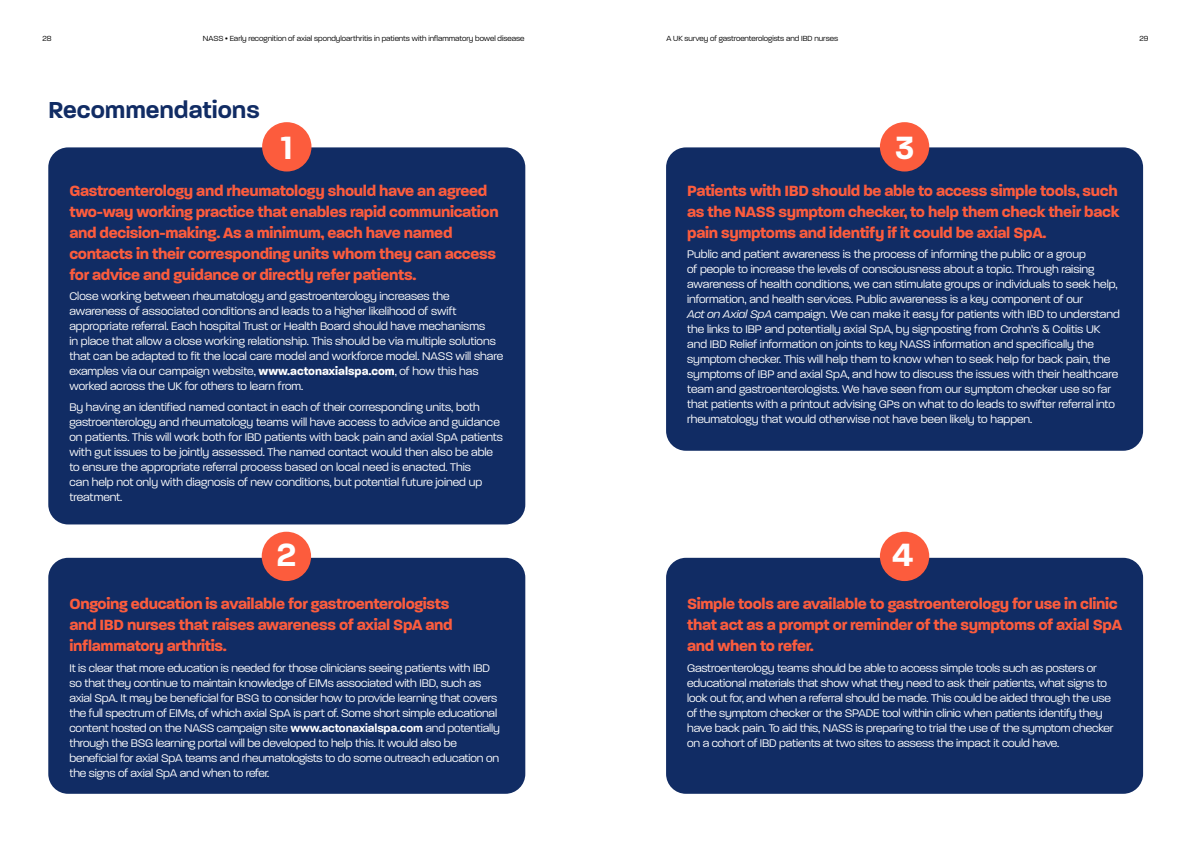
<style>
.page{position:relative;width:1191px;height:842px;background:#fff}
.page>*{position:absolute;margin:0;border:0;box-sizing:border-box;transform-origin:0 0}
.t1{font:600 34.9px "Paralucent";color:#fff}
.t2{font:600 25px "Paralucent";color:#112c64}
.t3{font:700 16px/21px "Paralucent";letter-spacing:-.02em;color:#fc5c3d}
.t4{font:300 12px/15px "Paralucent";color:#fff}
.t5{font:300 8px "Paralucent";color:#000}
.s1{font-weight:700}
.s2{font-style:italic}
.s3{font-weight:600}
</style>
<div class="page">
<div style="left:666px;top:147px;width:477px;height:304px;background:#112c64;border-radius:20px"></div>
<div style="left:666px;top:558px;width:477px;height:236px;background:#112c64;border-radius:20px"></div>
<div style="left:48px;top:147px;width:477px;height:377px;background:#112c64;border-radius:20px"></div>
<div style="left:48px;top:558px;width:477px;height:236px;background:#112c64;border-radius:20px"></div>
<div style="left:262px;top:122px;width:49px;height:49px;background:#fc5c3d;border-radius:50%"></div>
<div style="left:262px;top:532px;width:49px;height:49px;background:#fc5c3d;border-radius:50%"></div>
<div style="left:880px;top:122px;width:49px;height:49px;background:#fc5c3d;border-radius:50%"></div>
<div style="left:880px;top:532px;width:49px;height:49px;background:#fc5c3d;border-radius:50%"></div>
<p class="t5" style="left:43px;top:34px;width:11px">28</p>
<p class="t5" style="left:203px;top:34px;width:323px">NASS • Early recognition of axial spondyloarthritis in patients with inflammatory bowel disease</p>
<p class="t5" style="left:666px;top:34px;width:173px">A UK survey of gastroenterologists and IBD nurses</p>
<p class="t5" style="left:1139px;top:34px;width:11px">29</p>
<p class="t2" style="left:48px;top:95px;width:213px">Recommendations</p>
<p class="t1" style="left:281px;top:126px;width:14px">1</p>
<p class="t1" style="left:894px;top:126px;width:21px">3</p>
<p class="t3" style="left:69px;top:180px;width:431px">Gastroenterology and rheumatology should have an agreed two-way working practice that enables rapid communication and decision-making. As a minimum, each have named contacts in their corresponding units whom they can access for advice and guidance or directly refer patients.</p>
<p class="t4" style="left:69px;top:289px;width:435px">Close working between rheumatology and gastroenterology increases the awareness of associated conditions and leads to a higher likelihood of swift appropriate referral. Each hospital Trust or Health Board should have mechanisms<br>in place that allow a close working relationship. This should be via multiple solutions that can be adapted to fit the local care model and workforce model. NASS will share examples via our campaign website, <span class="s1">www.actonaxialspa.com</span>, of how this has worked across the UK for others to learn from.</p>
<p class="t4" style="left:69px;top:399px;width:435px">By having an identified named contact in each of their corresponding units, both gastroenterology and rheumatology teams will have access to advice and guidance on patients. This will work both for IBD patients with back pain and axial SpA patients with gut issues to be jointly assessed. The named contact would then also be able to ensure the appropriate referral process based on local need is enacted. This<br>can help not only with diagnosis of new conditions, but potential future joined up treatment.</p>
<p class="t3" style="left:687px;top:180px;width:434px;text-align:justify">Patients with IBD should be able to access simple tools, such as the NASS symptom checker, to help them check their back pain symptoms and identify if it could be axial SpA.</p>
<p class="t4" style="left:687px;top:247px;width:434px">Public and patient awareness is the process of informing the public or a group<br>of people to increase the levels of consciousness about a topic. Through raising awareness of health conditions, we can stimulate groups or individuals to seek help, information, and health services. Public awareness is a key component of our<br><span class="s2">Act on Axial SpA</span> campaign. We can make it easy for patients with IBD to understand the links to IBP and potentially axial SpA, by signposting from Crohn’s &amp; Colitis UK and IBD Relief information on joints to key NASS information and specifically the symptom checker. This will help them to know when to seek help for back pain, the symptoms of IBP and axial SpA, and how to discuss the issues with their healthcare team and gastroenterologists. We have seen from our symptom checker use so far that patients with a printout advising GPs on what to do leads to swifter referral into rheumatology that would otherwise not have been likely to happen.</p>
<p class="t1" style="left:276px;top:534px;width:22px">2</p>
<p class="t1" style="left:892px;top:534px;width:23px">4</p>
<p class="t3" style="left:69px;top:594px;width:385px">Ongoing education is available for gastroenterologists and IBD nurses that raises awareness of axial SpA and inflammatory arthritis.</p>
<p class="t4" style="left:69px;top:661px;width:432px">It is clear that more education is needed for those clinicians seeing patients with IBD so that they continue to maintain knowledge of EIMs associated with IBD, such as axial SpA. It may be beneficial for BSG to consider how to provide learning that covers the full spectrum of EIMs, of which axial SpA is part of. Some short simple educational content hosted on the NASS campaign site <span class="s3">www.actonaxialspa.com</span> and potentially through the BSG learning portal will be developed to help this. It would also be beneficial for axial SpA teams and rheumatologists to do some outreach education on the signs of axial SpA and when to refer.</p>
<p class="t3" style="left:687px;top:594px;width:436px">Simple tools are available to gastroenterology for use in clinic that act as a prompt or reminder of the symptoms of axial SpA and when to refer.</p>
<p class="t4" style="left:687px;top:661px;width:428px">Gastroenterology teams should be able to access simple tools such as posters or educational materials that show what they need to ask their patients, what signs to look out for, and when a referral should be made. This could be aided through the use of the symptom checker or the SPADE tool within clinic when patients identify they have back pain. To aid this, NASS is preparing to trial the use of the symptom checker on a cohort of IBD patients at two sites to assess the impact it could have.</p>
</div>
